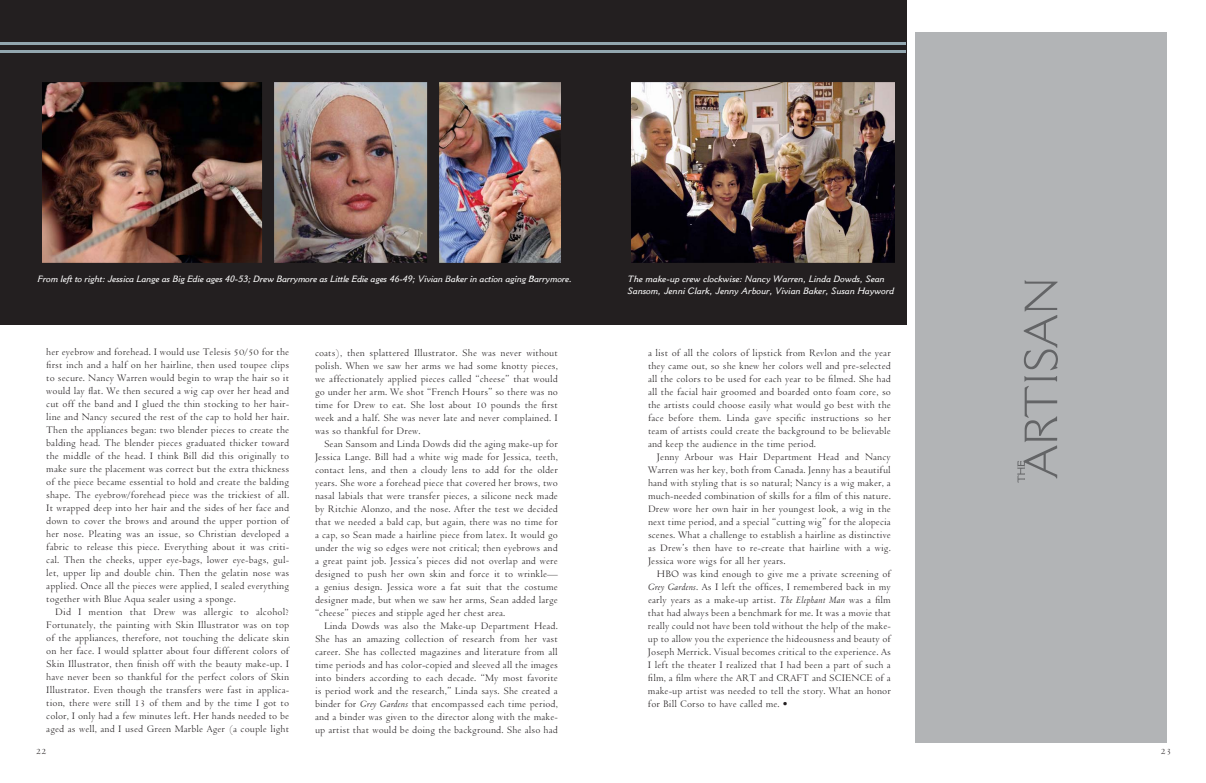
<style>
.page{position:relative;width:1206px;height:783px;background:#fff}
.page>*{position:absolute;margin:0;border:0;box-sizing:border-box;transform-origin:0 0}
.t1{font:10.8px/13px "Venetian 301 BT";color:#231f20;text-align:justify}
.t2{font:10px "Venetian 301 BT";color:#231f20}
.t3{font:italic 600 9px/12px "Cantoria";letter-spacing:-.01em;color:#fff}
.s1{color:#fafbfb}
.s2{color:#e3e4e5}
.s3{color:#f9f9fa}
.s4{color:#f1f1f2}
.s5{color:#edeeef}
.s6{font-style:italic}
.s7{font-family:"Helvetica Neue";font-size:9.5px}
</style>
<div class="page">
<div style="left:0;top:0;width:906px;height:324px;background:#231f20"></div>
<img style="left:42px;top:82px;width:221px;height:181px">
<img style="left:631px;top:82px;width:264px;height:181px">
<img style="left:274px;top:82px;width:287px;height:181px">
<hr style="left:0;top:42px;width:906px;height:3px;background:#92a6af">
<hr style="left:0;top:50px;width:906px;height:3px;background:#92a6af">
<div style="left:915px;top:32px;width:252px;height:711px;background:#b2b4b6"></div>
<img style="left:1017px;top:280px;width:41px;height:203px">
<p class="t3" style="left:38px;top:273px;width:536px">From left to right: Jessica Lange as Big Edie ages 40-53; Drew Barrymore as Little Edie ages 46-49; Vivi<span class="s1">an</span> <span class="s2">B</span><span class="s3">ak</span><span class="s4">er</span> <span class="s2">i</span><span class="s4">n</span> <span class="s3">ac</span><span class="s5">ti</span><span class="s4">on</span> <span class="s3">a</span><span class="s5">gi</span><span class="s4">ng</span> <span class="s2">B</span><span class="s3">ar</span><span class="s4">rymore</span>.</p>
<p class="t3" style="left:628px;top:273px;width:268px">The make-up crew clockwise: Nancy Warren, Linda Dowds, Sean<br>Sansom, Jenni Clark, Jenny Arbour, Vivian Baker, Susan Hayword</p>
<p class="t1" style="left:46px;top:345px;width:245px">her eyebrow and forehead. I would use Telesis 50/50 for the first inch and a half on her hairline, then used toupee clips to secure. Nancy Warren would begin to wrap the hair so it would lay flat. We then secured a wig cap over her head and cut off the band and I glued the thin stocking to her hair&shy;line and Nancy secured the rest of the cap to hold her hair.<br>Then the appliances began: two blender pieces to create the balding head. The blender pieces graduated thicker toward the middle of the head. I think Bill did this originally to make sure the placement was correct but the extra thickness of the piece became essential to hold and create the balding shape. The eyebrow/forehead piece was the trickiest of all.<br>It wrapped deep into her hair and the sides of her face and down to cover the brows and around the upper portion of her nose. Pleating was an issue, so Christian developed a fabric to release this piece. Everything about it was criti&shy;cal. Then the cheeks, upper eye-bags, lower eye-bags, gul&shy;let, upper lip and double chin. Then the gelatin nose was applied. Once all the pieces were applied, I sealed everything together with Blue Aqua sealer using a sponge.</p>
<p class="t1" style="left:46px;top:605px;width:245px;text-indent:9px">Did I mention that Drew was allergic to alcohol?<br>Fortunately, the painting with Skin Illustrator was on top of the appliances, therefore, not touching the delicate skin on her face. I would splatter about four different colors of Skin Illustrator, then finish off with the beauty make-up. I have never been so thankful for the perfect colors of Skin Illustrator. Even though the transfers were fast in applica&shy;tion, there were still 13 of them and by the time I got to color, I only had a few minutes left. Her hands needed to be aged as well, and I used Green Marble Ager (a couple light</p>
<p class="t1" style="left:315px;top:346px;width:245px">coats), then splattered Illustrator. She was never without polish. When we saw her arms we had some knotty pieces, we affectionately applied pieces called “cheese” that would go under her arm. We shot “French Hours” so there was no time for Drew to eat. She lost about 10 pounds the first week and a half. She was never late and never complained. I was so thankful for Drew.</p>
<p class="t1" style="left:315px;top:437px;width:245px;text-indent:9px">Sean Sansom and Linda Dowds did the aging make-up for Jessica Lange. Bill had a white wig made for Jessica, teeth, contact lens, and then a cloudy lens to add for the older years. She wore a forehead piece that covered her brows, two nasal labials that were transfer pieces, a silicone neck made by Ritchie Alonzo, and the nose. After the test we decided that we needed a bald cap, but again, there was no time for a cap, so Sean made a hairline piece from latex. It would go under the wig so edges were not critical; then eyebrows and a great paint job. Jessica’s pieces did not overlap and were designed to push her own skin and force it to wrinkle— a genius design. Jessica wore a fat suit that the costume designer made, but when we saw her arms, Sean added large “cheese” pieces and stipple aged her chest area.</p>
<p class="t1" style="left:315px;top:619px;width:245px;text-indent:9px">Linda Dowds was also the Make-up Department Head.<br>She has an amazing collection of research from her vast career. She has collected magazines and literature from all time periods and has color-copied and sleeved all the images into binders according to each decade. “My most favorite is period work and the research,” Linda says. She created a binder for <span class="s6">Grey Gardens</span> that encompassed each time period, and a binder was given to the director along with the make&shy;up artist that would be doing the background. She also had</p>
<p class="t1" style="left:648px;top:346px;width:245px">a list of all the colors of lipstick from Revlon and the year they came out, so she knew her colors well and pre-selected all the colors to be used for each year to be filmed. She had all the facial hair groomed and boarded onto foam core, so the artists could choose easily what would go best with the face before them. Linda gave specific instructions so her team of artists could create the background to be believable and keep the audience in the time period.</p>
<p class="t1" style="left:648px;top:450px;width:245px;text-indent:9px">Jenny Arbour was Hair Department Head and Nancy Warren was her key, both from Canada. Jenny has a beautiful hand with styling that is so natural; Nancy is a wig maker, a much-needed combination of skills for a film of this nature.<br>Drew wore her own hair in her youngest look, a wig in the next time period, and a special “cutting wig” for the alopecia scenes. What a challenge to establish a hairline as distinctive as Drew’s then have to re-create that hairline with a wig.<br>Jessica wore wigs for all her years.</p>
<p class="t1" style="left:648px;top:567px;width:245px;text-indent:9px">HBO was kind enough to give me a private screening of <span class="s6">Grey Gardens</span>. As I left the offices, I remembered back in my early years as a make-up artist. <span class="s6">The Elephant Man</span> was a film that had always been a benchmark for me. It was a movie that really could not have been told without the help of the make&shy;up to allow you the experience the hideousness and beauty of Joseph Merrick. Visual becomes critical to the experience. As I left the theater I realized that I had been a part of such a film, a film where the ART and CRAFT and SCIENCE of a make-up artist was needed to tell the story. What an honor for Bill Corso to have called me. <span class="s7">•</span></p>
<p class="t2" style="left:36px;top:745px;width:12px">22</p>
<p class="t2" style="left:1161px;top:745px;width:12px">23</p>
</div>
